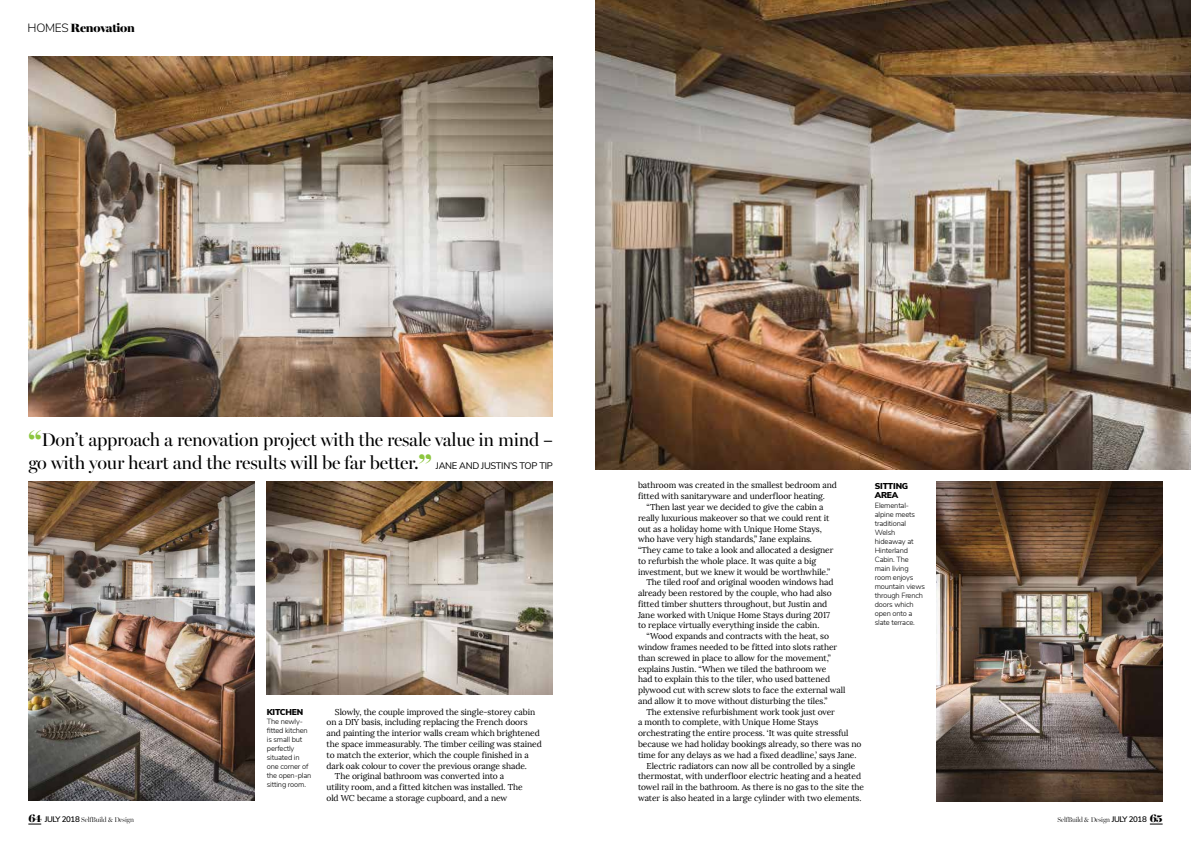
<style>
.page{position:relative;width:1191px;height:842px;background:#fff}
.page>*{position:absolute;margin:0;border:0;box-sizing:border-box;transform-origin:0 0}
.t1{font:18.5px/23px "Miller Banner";letter-spacing:-.015em;color:#000}
.t2{font:900 12px "Miller Banner";letter-spacing:-.025em;color:#000}
.t3{font:9.5px "Nunito Sans";letter-spacing:-.03em;color:#000}
.t4{font:8.5px "Lora";letter-spacing:-.01em;color:#000}
.t5{font:900 8.5px/9px "Nunito Sans";letter-spacing:-.02em;color:#000}
.t6{font:300 7.5px/9px "Nunito Sans";letter-spacing:-.02em;color:#000}
.t7{font:300 7px "Miller Banner";letter-spacing:-.025em;color:#000}
.s1{font-family:"Nunito Sans";font-weight:300}
.s2{font-weight:900;font-size:28px;color:#8dc63f}
.s3{font-weight:900;font-size:11px}
.s4{font-family:"Nunito Sans";font-weight:600;font-size:8px}
</style>
<div class="page">
<svg style="left:28px;top:824px;width:13px;height:1px"></svg>
<svg style="left:1149px;top:824px;width:13px;height:1px"></svg>
<img style="left:595px;top:0;width:596px;height:470px">
<img style="left:267px;top:482px;width:286px;height:212px">
<img style="left:936px;top:482px;width:226px;height:319px">
<img style="left:28px;top:57px;width:525px;height:360px">
<img style="left:28px;top:482px;width:227px;height:319px">
<h2 class="t2" style="left:28px;top:20px;width:109px"><span class="s1">HOMES</span> Renovation</h2>
<h1 class="t1" style="left:28px;top:428px;width:526px"><span class="s2">“</span>Don’t approach a renovation project with the resale value in mind – go with your heart and the results will be far better.<span class="s2">”</span></h1>
<p class="t3" style="left:436px;top:459px;width:119px">JANE AND JUSTIN’S TOP TIP</p>
<p class="t5" style="left:267px;top:707px;width:38px">KITCHEN</p>
<p class="t6" style="left:267px;top:717px;width:46px">The newly&shy;fitted kitchen is small but perfectly situated in one corner of the open-plan sitting room.</p>
<p class="t4" style="left:335px;top:706px;width:202px">Slowly, the couple improved the single-storey cabin</p>
<p class="t4" style="left:326px;top:717px;width:203px">on a DIY basis, including replacing the French doors</p>
<p class="t4" style="left:326px;top:728px;width:215px">and painting the interior walls cream which brightened</p>
<p class="t4" style="left:326px;top:739px;width:217px">the space immeasurably. The timber ceiling was stained</p>
<p class="t4" style="left:326px;top:749px;width:204px">to match the exterior, which the couple finished in a</p>
<p class="t4" style="left:326px;top:760px;width:202px">dark oak colour to cover the previous orange shade.</p>
<p class="t4" style="left:335px;top:771px;width:171px">The original bathroom was converted into a</p>
<p class="t4" style="left:326px;top:782px;width:198px">utility room, and a fitted kitchen was installed. The</p>
<p class="t4" style="left:326px;top:793px;width:182px">old WC became a storage cupboard, and a new</p>
<p class="t4" style="left:638px;top:480px;width:200px">bathroom was created in the smallest bedroom and</p>
<p class="t4" style="left:638px;top:491px;width:188px">fitted with sanitaryware and underfloor heating.</p>
<p class="t4" style="left:646px;top:502px;width:178px">“Then last year we decided to give the cabin a</p>
<p class="t4" style="left:638px;top:512px;width:193px">really luxurious makeover so that we could rent it</p>
<p class="t4" style="left:638px;top:523px;width:185px">out as a holiday home with Unique Home Stays,</p>
<p class="t4" style="left:638px;top:534px;width:175px">who have very high standards,” Jane explains.</p>
<p class="t4" style="left:638px;top:545px;width:197px">“They came to take a look and allocated a designer</p>
<p class="t4" style="left:638px;top:556px;width:180px">to refurbish the whole place. It was quite a big</p>
<p class="t4" style="left:638px;top:566px;width:193px">investment, but we knew it would be worthwhile.”</p>
<p class="t4" style="left:646px;top:577px;width:188px">The tiled roof and original wooden windows had</p>
<p class="t4" style="left:638px;top:588px;width:195px">already been restored by the couple, who had also</p>
<p class="t4" style="left:638px;top:599px;width:191px">fitted timber shutters throughout, but Justin and</p>
<p class="t4" style="left:638px;top:609px;width:193px">Jane worked with Unique Home Stays during 2017</p>
<p class="t4" style="left:638px;top:620px;width:183px">to replace virtually everything inside the cabin.</p>
<p class="t4" style="left:646px;top:631px;width:184px">“Wood expands and contracts with the heat, so</p>
<p class="t4" style="left:638px;top:642px;width:201px">window frames needed to be fitted into slots rather</p>
<p class="t4" style="left:638px;top:653px;width:194px">than screwed in place to allow for the movement,”</p>
<p class="t4" style="left:638px;top:663px;width:190px">explains Justin. “When we tiled the bathroom we</p>
<p class="t4" style="left:638px;top:674px;width:193px">had to explain this to the tiler, who used battened</p>
<p class="t4" style="left:638px;top:685px;width:209px">plywood cut with screw slots to face the external wall</p>
<p class="t4" style="left:638px;top:696px;width:191px">and allow it to move without disturbing the tiles.”</p>
<p class="t4" style="left:646px;top:706px;width:190px">The extensive refurbishment work took just over</p>
<p class="t4" style="left:638px;top:717px;width:182px">a month to complete, with Unique Home Stays</p>
<p class="t4" style="left:638px;top:728px;width:212px">orchestrating the entire process. ‘It was quite stressful</p>
<p class="t4" style="left:638px;top:739px;width:225px">because we had holiday bookings already, so there was no</p>
<p class="t4" style="left:638px;top:749px;width:220px">time for any delays as we had a fixed deadline,’ says Jane.</p>
<p class="t4" style="left:646px;top:760px;width:210px">Electric radiators can now all be controlled by a single</p>
<p class="t4" style="left:638px;top:771px;width:224px">thermostat, with underfloor electric heating and a heated</p>
<p class="t4" style="left:638px;top:782px;width:227px">towel rail in the bathroom. As there is no gas to the site the</p>
<p class="t4" style="left:638px;top:793px;width:225px">water is also heated in a large cylinder with two elements.</p>
<p class="t5" style="left:874px;top:481px;width:35px">SITTING<br>AREA</p>
<p class="t6" style="left:874px;top:500px;width:52px">Elemental&shy;alpine meets traditional<br>Welsh hideaway at<br>Hinterland<br>Cabin. The main living room enjoys mountain views through French doors which open onto a slate terrace.</p>
<p class="t7" style="left:28px;top:815px;width:107px"><span class="s3">64</span> <span class="s4">JULY 2018</span> SelfBuild &amp; Design</p>
<p class="t7" style="left:1057px;top:815px;width:107px">SelfBuild &amp; Design <span class="s4">JULY 2018</span> <span class="s3">65</span></p>
</div>
